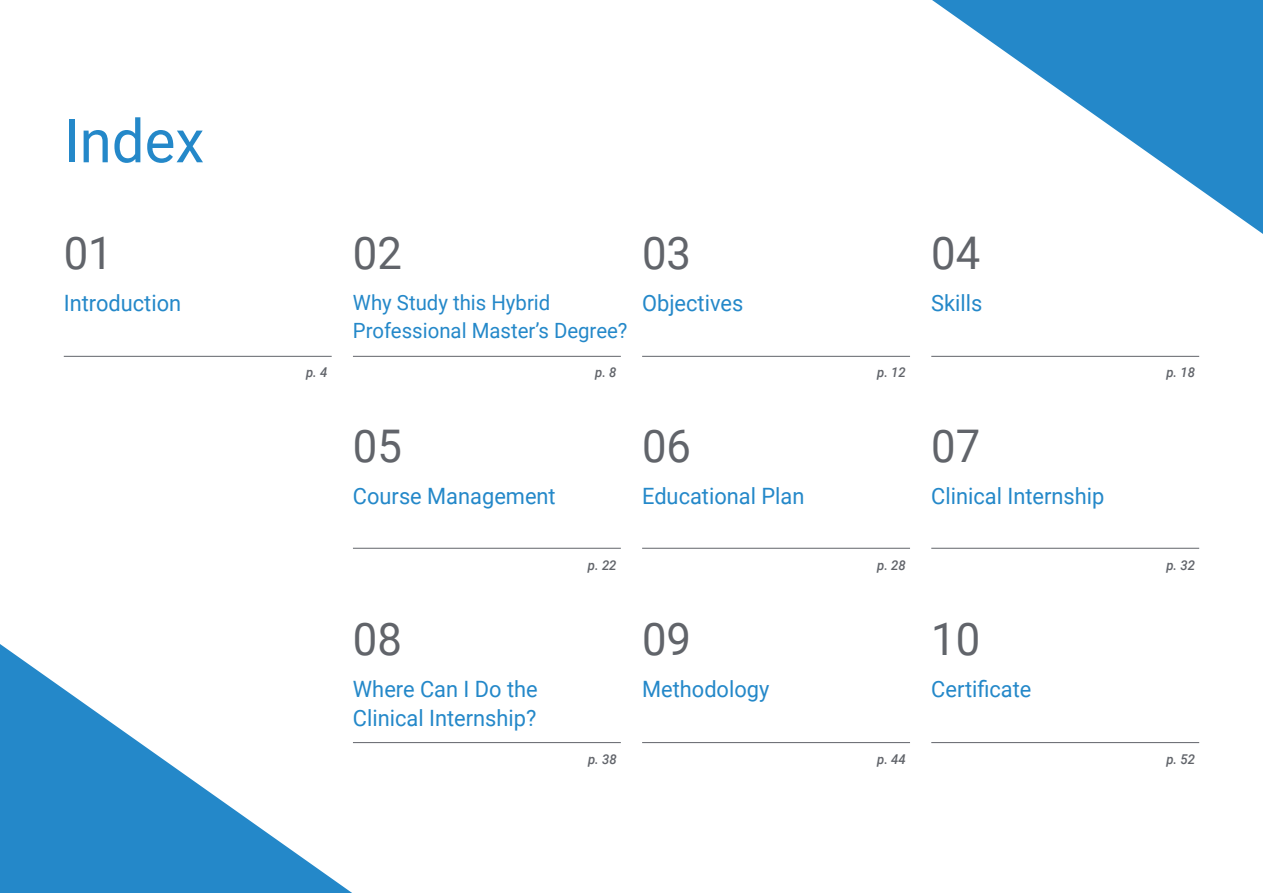
<style>
.page{position:relative;width:1263px;height:893px;background:#fff}
.page>*{position:absolute;margin:0;border:0;box-sizing:border-box;transform-origin:0 0}
.t1{font:60px "Roboto";color:#2488c9}
.t2{font:45px "Roboto";color:#61646a}
.t3{font:22.5px "Roboto";color:#2488c9}
.t4{font:21px/28.5px "Roboto";color:#2488c9}
.t5{font:italic 500 13.5px "Roboto";color:#61646a}
</style>
<div class="page">
<svg style="left:0;top:644px;width:352px;height:249px"></svg>
<svg style="left:932px;top:0;width:331px;height:234px"></svg>
<hr style="left:642px;top:548px;width:268px;height:1px;background:#61646a">
<hr style="left:353px;top:548px;width:268px;height:1px;background:#61646a">
<hr style="left:353px;top:356px;width:268px;height:1px;background:#61646a">
<hr style="left:642px;top:356px;width:268px;height:1px;background:#61646a">
<hr style="left:931px;top:548px;width:268px;height:1px;background:#61646a">
<hr style="left:353px;top:742px;width:268px;height:1px;background:#61646a">
<hr style="left:642px;top:742px;width:268px;height:1px;background:#61646a">
<hr style="left:931px;top:742px;width:268px;height:1px;background:#61646a">
<hr style="left:931px;top:356px;width:268px;height:1px;background:#61646a">
<hr style="left:64px;top:356px;width:268px;height:1px;background:#61646a">
<h1 class="t1" style="left:64px;top:99px;width:142px">Index</h1>
<h2 class="t2" style="left:64px;top:221px;width:51px">01</h2>
<p class="t3" style="left:64px;top:287px;width:119px">Introduction</p>
<p class="t5" style="left:306px;top:363px;width:23px">p. 4</p>
<h2 class="t2" style="left:353px;top:221px;width:51px">02</h2>
<h2 class="t2" style="left:642px;top:221px;width:51px">03</h2>
<h2 class="t2" style="left:931px;top:221px;width:51px">04</h2>
<p class="t4" style="left:353px;top:287px;width:276px">Why Study this Hybrid<br>Professional Master’s Degree?</p>
<p class="t3" style="left:642px;top:287px;width:103px">Objectives</p>
<p class="t3" style="left:931px;top:287px;width:53px">Skills</p>
<p class="t5" style="left:595px;top:363px;width:23px">p. 8</p>
<p class="t5" style="left:877px;top:363px;width:30px">p. 12</p>
<h2 class="t2" style="left:353px;top:414px;width:51px">05</h2>
<h2 class="t2" style="left:642px;top:414px;width:51px">06</h2>
<h2 class="t2" style="left:931px;top:414px;width:51px">07</h2>
<p class="t3" style="left:353px;top:480px;width:204px">Course Management</p>
<p class="t3" style="left:642px;top:480px;width:164px">Educational Plan</p>
<p class="t3" style="left:931px;top:480px;width:175px">Clinical Internship</p>
<p class="t5" style="left:588px;top:556px;width:30px">p. 22</p>
<p class="t5" style="left:877px;top:556px;width:30px">p. 28</p>
<h2 class="t2" style="left:353px;top:608px;width:51px">08</h2>
<h2 class="t2" style="left:642px;top:608px;width:51px">09</h2>
<h2 class="t2" style="left:931px;top:608px;width:51px">10</h2>
<p class="t3" style="left:353px;top:673px;width:186px">Where Can I Do the</p>
<p class="t3" style="left:642px;top:673px;width:129px">Methodology</p>
<p class="t3" style="left:353px;top:702px;width:185px">Clinical Internship?</p>
<p class="t3" style="left:931px;top:673px;width:102px">Certificate</p>
<p class="t5" style="left:1166px;top:363px;width:30px">p. 18</p>
<p class="t5" style="left:1166px;top:556px;width:30px">p. 32</p>
<p class="t5" style="left:588px;top:749px;width:30px">p. 38</p>
<p class="t5" style="left:877px;top:749px;width:30px">p. 44</p>
<p class="t5" style="left:1166px;top:749px;width:30px">p. 52</p>
</div>
